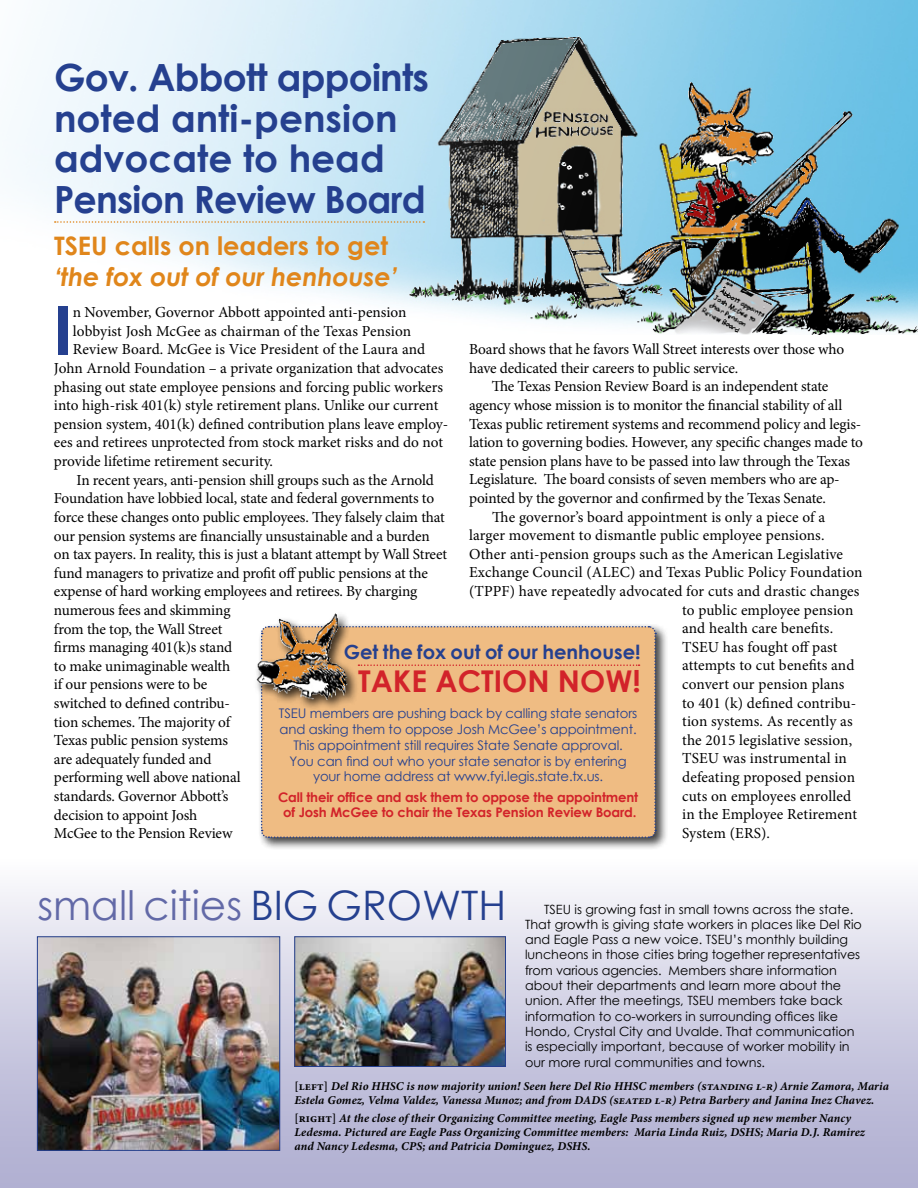
<style>
.page{position:relative;width:918px;height:1188px;background:#fff}
.page>*{position:absolute;margin:0;border:0;box-sizing:border-box;transform-origin:0 0}
.t1{font:700 67.05px "Century Gothic";color:#25408f}
.t2{font:40.65px "Century Gothic";color:#6269a7}
.t3{font:700 37.5px/40.5px "Century Gothic";letter-spacing:-.01em;color:#25408f}
.t4{font:700 30px "Century Gothic";color:#d2232a}
.t5{font:italic 700 25.5px "Century Gothic";letter-spacing:-.01em;color:#e0861b}
.t6{font:700 25.5px "Century Gothic";color:#e0861b}
.t7{font:700 19.5px "Century Gothic";color:#25408f}
.t8{font:15.3px/18.6px "Minion Pro";letter-spacing:-.01em;color:#000}
.t9{font:15.3px "Minion Pro";letter-spacing:.01em;color:#000}
.t10{font:13.2px/15.9px "Century Gothic";letter-spacing:-.01em;color:#25408f;text-align:center}
.t11{font:700 13.2px/15.9px "Century Gothic";letter-spacing:-.01em;color:#d2232a;text-align:center}
.t12{font:12.75px/15.3px "Century Gothic";color:#000}
.t13{font:italic 700 12px/14.4px "Minion Pro";letter-spacing:.01em;color:#000}
.s1{color:#25408f}
.s2{font-style:normal}
</style>
<div class="page">
<div style="left:0;top:837px;width:918px;height:351px;background:linear-gradient(to bottom,#fffeff,#a9a8cd)"></div>
<img style="left:39px;top:939px;width:239px;height:210px">
<div style="left:37px;top:937px;width:243px;height:214px;border:1px solid #25408f"></div>
<img style="left:13px;top:0;width:905px;height:335px">
<svg style="left:55px;top:221px;width:369px;height:2px"></svg>
<div style="left:257px;top:623px;width:411px;height:227px;background:#000;opacity:.75"></div>
<div style="left:260px;top:625px;width:397px;height:214px;background:#efbc83"></div>
<div style="left:253px;top:610px;width:106px;height:101px;background:#000;opacity:.75"></div>
<img style="left:257px;top:613px;width:90px;height:87px">
<img style="left:297px;top:939px;width:207px;height:126px">
<div style="left:295px;top:937px;width:211px;height:130px;border:1px solid #25408f"></div>
<h3 class="t3" style="left:54px;top:56px;width:376px">Gov. Abbott appoints noted anti-pension advocate to head<br>Pension Review Board</h3>
<h3 class="t6" style="left:54px;top:227px;width:336px">TSEU calls on leaders to get</h3>
<h3 class="t5" style="left:54px;top:257px;width:345px">‘the fox out of our henhouse’</h3>
<h1 class="t1" style="left:54px;top:279px;width:20px">I</h1>
<p class="t8" style="left:73px;top:303px;width:335px">n November, Governor Abbott appointed anti-pension</p>
<p class="t8" style="left:73px;top:322px;width:340px">lobbyist Josh McGee as chairman of the Texas Pension</p>
<p class="t9" style="left:73px;top:339px;width:354px">Review Board. McGee is Vice President of the Laura and</p>
<p class="t8" style="left:54px;top:359px;width:391px">John Arnold Foundation – a private organization that advocates</p>
<p class="t8" style="left:54px;top:378px;width:391px">phasing out state employee pensions and forcing public workers</p>
<p class="t8" style="left:54px;top:396px;width:386px">into high-risk 401(k) style retirement plans. Unlike our current</p>
<p class="t8" style="left:54px;top:415px;width:396px">pension system, 401(k) defined contribution plans leave employ-</p>
<p class="t8" style="left:54px;top:433px;width:391px">ees and retirees unprotected from stock market risks and do not</p>
<p class="t8" style="left:54px;top:452px;width:221px">provide lifetime retirement security.</p>
<p class="t8" style="left:77px;top:471px;width:359px">In recent years, anti-pension shill groups such as the Arnold</p>
<p class="t8" style="left:54px;top:489px;width:382px">Foundation have lobbied local, state and federal governments to</p>
<p class="t8" style="left:54px;top:508px;width:392px">force these changes onto public employees. They falsely claim that</p>
<p class="t8" style="left:54px;top:526px;width:377px">our pension systems are financially unsustainable and a burden</p>
<p class="t8" style="left:54px;top:545px;width:395px">on tax payers. In reality, this is just a blatant attempt by Wall Street</p>
<p class="t8" style="left:54px;top:564px;width:375px">fund managers to privatize and profit off public pensions at the</p>
<p class="t8" style="left:54px;top:582px;width:365px">expense of hard working employees and retirees. By charging</p>
<p class="t8" style="left:54px;top:601px;width:178px">numerous fees and skimming</p>
<p class="t8" style="left:54px;top:619px;width:170px">from the top, the Wall Street</p>
<p class="t8" style="left:54px;top:638px;width:180px">firms managing 401(k)s stand</p>
<p class="t8" style="left:54px;top:657px;width:178px">to make unimaginable wealth</p>
<p class="t8" style="left:54px;top:675px;width:155px">if our pensions were to be</p>
<p class="t8" style="left:54px;top:694px;width:178px">switched to defined contribu-</p>
<p class="t8" style="left:54px;top:712px;width:178px">tion schemes. The majority of</p>
<p class="t8" style="left:54px;top:731px;width:176px">Texas public pension systems</p>
<p class="t8" style="left:54px;top:750px;width:159px">are adequately funded and</p>
<p class="t8" style="left:54px;top:768px;width:188px">performing well above national</p>
<p class="t8" style="left:54px;top:787px;width:176px">standards. Governor Abbott’s</p>
<p class="t8" style="left:54px;top:805px;width:145px">decision to appoint Josh</p>
<p class="t8" style="left:54px;top:824px;width:180px">McGee to the Pension Review</p>
<p class="t8" style="left:469px;top:340px;width:377px">Board shows that he favors Wall Street interests over those who have dedicated their careers to public service.</p>
<p class="t8" style="left:492px;top:377px;width:338px">The Texas Pension Review Board is an independent state</p>
<p class="t8" style="left:469px;top:396px;width:375px">agency whose mission is to monitor the financial stability of all</p>
<p class="t8" style="left:469px;top:414px;width:394px">Texas public retirement systems and recommend policy and legis-</p>
<p class="t8" style="left:469px;top:433px;width:395px">lation to governing bodies. However, any specific changes made to</p>
<p class="t8" style="left:469px;top:452px;width:383px">state pension plans have to be passed into law through the Texas</p>
<p class="t8" style="left:469px;top:470px;width:372px">Legislature. The board consists of seven members who are ap-</p>
<p class="t8" style="left:469px;top:489px;width:358px">pointed by the governor and confirmed by the Texas Senate.</p>
<p class="t8" style="left:492px;top:507px;width:334px">The governor’s board appointment is only a piece of a</p>
<p class="t8" style="left:469px;top:526px;width:357px">larger movement to dismantle public employee pensions.</p>
<p class="t9" style="left:469px;top:544px;width:376px">Other anti-pension groups such as the American Legislative</p>
<p class="t8" style="left:469px;top:563px;width:395px">Exchange Council (ALEC) and Texas Public Policy Foundation</p>
<p class="t8" style="left:469px;top:582px;width:392px">(TPPF) have repeatedly advocated for cuts and drastic changes</p>
<p class="t8" style="left:682px;top:600px;width:173px">to public employee pension</p>
<p class="t9" style="left:682px;top:618px;width:153px">and health care benefits.</p>
<p class="t8" style="left:682px;top:638px;width:157px">TSEU has fought off past</p>
<p class="t8" style="left:682px;top:656px;width:174px">attempts to cut benefits and</p>
<p class="t8" style="left:682px;top:675px;width:164px">convert our pension plans</p>
<p class="t9" style="left:682px;top:692px;width:176px">to 401 (k) defined contribu-</p>
<p class="t9" style="left:682px;top:711px;width:172px">tion systems. As recently as</p>
<p class="t9" style="left:682px;top:730px;width:172px">the 2015 legislative session,</p>
<p class="t9" style="left:682px;top:748px;width:166px">TSEU was instrumental in</p>
<p class="t9" style="left:682px;top:767px;width:174px">defeating proposed pension</p>
<p class="t9" style="left:682px;top:786px;width:171px">cuts on employees enrolled</p>
<p class="t9" style="left:682px;top:804px;width:176px">in the Employee Retirement</p>
<p class="t9" style="left:682px;top:823px;width:90px">System (ERS).</p>
<p class="t7" style="left:344px;top:638px;width:298px">Get the fox out of our henhouse!</p>
<h3 class="t4" style="left:358px;top:659px;width:119px">Take action</h3>
<h3 class="t4" style="left:558px;top:659px;width:84px">noW!</h3>
<p class="t10" style="left:279px;top:705px;width:360px">TSEU members are pushing back by calling state senators and asking them to oppose Josh McGee’s appointment.<br>This appointment still requires State Senate approval.<br>You can find out who your state senator is by entering your home address at www.fyi.legis.state.tx.us.</p>
<p class="t11" style="left:278px;top:788px;width:362px">Call their office and ask them to oppose the appointment of Josh McGee to chair the Texas Pension Review Board.</p>
<h2 class="t2" style="left:37px;top:877px;width:320px">small cities <span class="s1">BIG growth</span></h2>
<p class="t12" style="left:525px;top:901px;width:338px;text-indent:19px">TSEU is growing fast in small towns across the state.<br>That growth is giving state workers in places like Del Rio and Eagle Pass a new voice. TSEU’s monthly building luncheons in those cities bring together representatives from various agencies. Members share information about their departments and learn more about the union. After the meetings, TSEU members take back information to co-workers in surrounding offices like Hondo, Crystal City and Uvalde. That communication is especially important, because of worker mobility in our more rural communities and towns.</p>
<p class="t13" style="left:295px;top:1079px;width:596px"><span class="s2">[left]</span> Del Rio HHSC is now majority union! Seen here Del Rio HHSC members (standing l-r) Arnie Zamora, Maria<br>Estela Gomez, Velma Valdez, Vanessa Munoz; and from DADS (seated l -r) Petra Barbery and Janina Inez Chavez.</p>
<p class="t13" style="left:295px;top:1110px;width:572px"><span class="s2">[right]</span> At the close of their Organizing Committee meeting, Eagle Pass members signed up new member Nancy<br>Ledesma. Pictured are Eagle Pass Organizing Committee members: Maria Linda Ruiz, DSHS; Maria D.J. Ramirez and Nancy Ledesma, CPS; and Patricia Dominguez, DSHS.</p>
</div>
